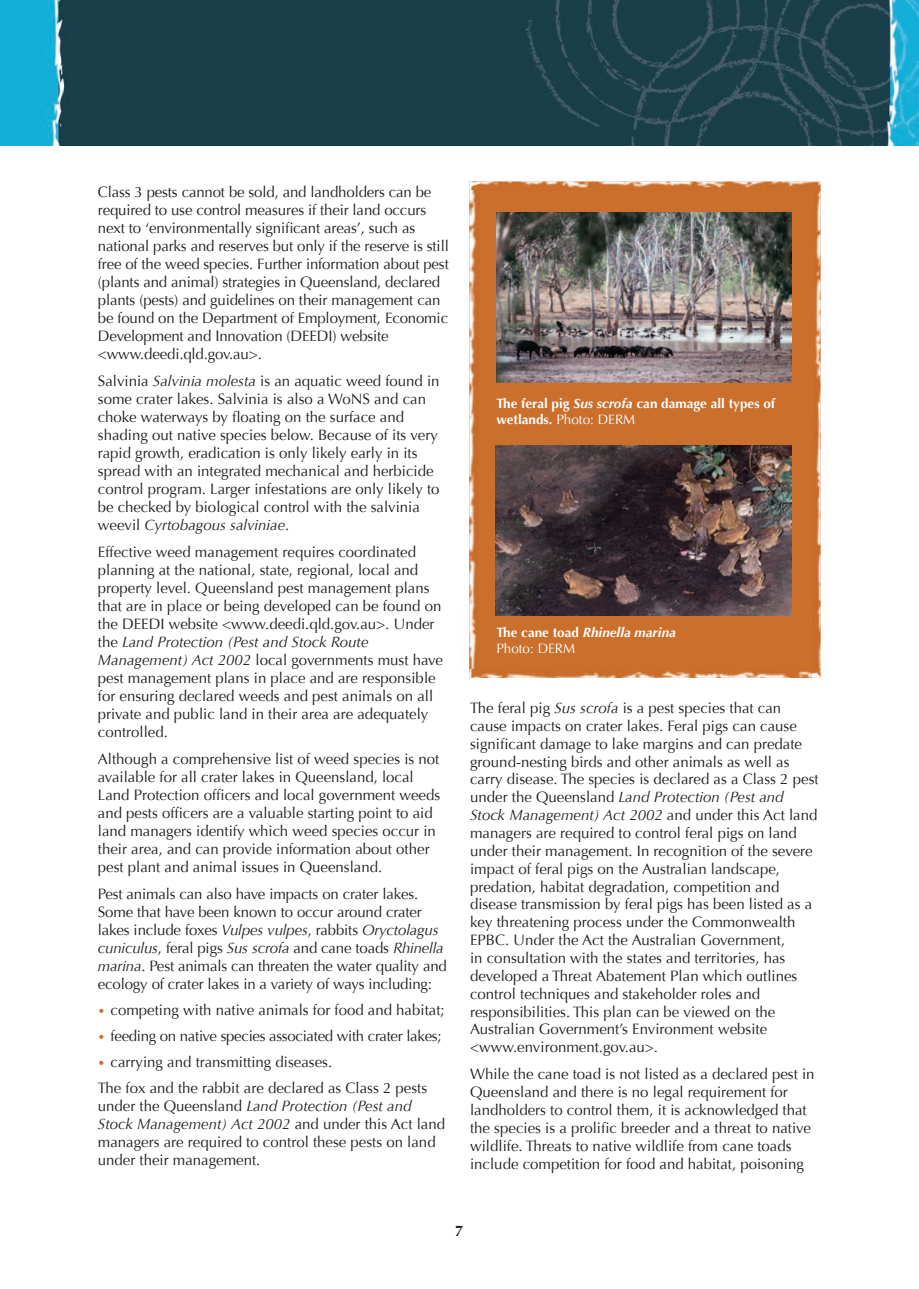
<style>
.page{position:relative;width:919px;height:1289px;background:#fff}
.page>*{position:absolute;margin:0;border:0;box-sizing:border-box;transform-origin:0 0}
.t1{font:15px/18px "Optima";color:#201d1e}
.t2{font:15px "Optima";letter-spacing:-.02em;color:#201d1e}
.t3{font:700 15px "Optima";color:#201d1e}
.t4{font:700 13.5px/16.2px "Optima";color:#fff}
.t5{font:italic 700 13.5px/16.2px "Optima";color:#fff}
.s1{font-style:italic}
.s2{font-size:12px;color:#cb6f2d}
.s3{font-weight:400}
.s4{font-style:normal}
.s5{font-weight:400;font-style:normal}
</style>
<div class="page">
<img style="left:0;top:0;width:918px;height:145px">
<div style="left:469px;top:182px;width:351px;height:495px;background:#cb6f2d"></div>
<img style="left:469px;top:190px;width:8px;height:479px">
<img style="left:469px;top:181px;width:345px;height:1px">
<img style="left:480px;top:182px;width:334px;height:6px">
<svg style="left:469px;top:182px;width:11px;height:8px"></svg>
<img style="left:820px;top:190px;width:1px;height:479px">
<img style="left:815px;top:190px;width:5px;height:479px">
<svg style="left:814px;top:181px;width:7px;height:9px"></svg>
<img style="left:477px;top:677px;width:334px;height:1px">
<img style="left:477px;top:671px;width:334px;height:6px">
<svg style="left:469px;top:669px;width:8px;height:8px"></svg>
<svg style="left:811px;top:669px;width:10px;height:9px"></svg>
<img style="left:496px;top:213px;width:295px;height:170px">
<img style="left:496px;top:445px;width:295px;height:170px">
<p class="t1" style="left:98px;top:183px;width:352px">Class 3 pests cannot be sold, and landholders can be required to use control measures if their land occurs next to ‘environmentally significant areas’, such as national parks and reserves but only if the reserve is still free of the weed species. Further information about pest (plants and animal) strategies in Queensland, declared plants (pests) and guidelines on their management can be found on the Department of Employment, Economic Development and Innovation (DEEDI) website &lt;www.deedi.qld.gov.au&gt;.</p>
<p class="t1" style="left:98px;top:372px;width:343px">Salvinia <span class="s1">Salvinia molesta</span> is an aquatic weed found in some crater lakes. Salvinia is also a WoNS and can choke waterways by floating on the surface and shading out native species below. Because of its very rapid growth, eradication is only likely early in its spread with an integrated mechanical and herbicide control program. Larger infestations are only likely to be checked by biological control with the salvinia weevil <span class="s1">Cyrtobagous salviniae</span>.</p>
<p class="t1" style="left:98px;top:543px;width:346px">Effective weed management requires coordinated planning at the national, state, regional, local and property level. Queensland pest management plans that are in place or being developed can be found on the DEEDI website &lt;www.deedi.qld.gov.au&gt;. Under the <span class="s1">Land Protection (Pest and Stock Route Management) Act 2002</span> local governments must have pest management plans in place and are responsible for ensuring declared weeds and pest animals on all private and public land in their area are adequately controlled.</p>
<p class="t1" style="left:98px;top:750px;width:344px">Although a comprehensive list of weed species is not available for all crater lakes in Queensland, local Land Protection officers and local government weeds and pests officers are a valuable starting point to aid land managers identify which weed species occur in their area, and can provide information about other pest plant and animal issues in Queensland.</p>
<p class="t1" style="left:98px;top:885px;width:350px">Pest animals can also have impacts on crater lakes.<br>Some that have been known to occur around crater lakes include foxes <span class="s1">Vulpes vulpes</span>, rabbits <span class="s1">Oryctolagus cuniculus</span>, feral pigs <span class="s1">Sus scrofa</span> and cane toads <span class="s1">Rhinella marina</span>. Pest animals can threaten the water quality and ecology of crater lakes in a variety of ways including:</p>
<p class="t1" style="left:98px;top:1001px;width:348px"><span class="s2">•</span> competing with native animals for food and habitat;</p>
<p class="t2" style="left:98px;top:1027px;width:345px"><span class="s2">•</span> feeding on native species associated with crater lakes;</p>
<p class="t1" style="left:98px;top:1048px;width:331px;line-height:26.5px"><span class="s2">•</span> carrying and transmitting diseases.<br>The fox and the rabbit are declared as Class 2 pests</p>
<p class="t1" style="left:98px;top:1097px;width:349px">under the Queensland <span class="s1">Land Protection (Pest and Stock Management) Act 2002</span> and under this Act land managers are required to control these pests on land under their management.</p>
<p class="t4" style="left:496px;top:395px;width:280px">The feral pig <span class="s1">Sus scrofa</span> can damage all types of wetlands. <span class="s3">Photo: DERM</span></p>
<p class="t5" style="left:496px;top:624px;width:181px"><span class="s4">The cane toad</span> Rhinella marina<br><span class="s5">Photo: DERM</span></p>
<p class="t1" style="left:470px;top:699px;width:350px">The feral pig <span class="s1">Sus scrofa</span> is a pest species that can cause impacts on crater lakes. Feral pigs can cause significant damage to lake margins and can predate ground-nesting birds and other animals as well as carry disease. The species is declared as a Class 2 pest under the Queensland <span class="s1">Land Protection (Pest and Stock Management) Act 2002</span> and under this Act land managers are required to control feral pigs on land under their management. In recognition of the severe impact of feral pigs on the Australian landscape, predation, habitat degradation, competition and disease transmission by feral pigs has been listed as a key threatening process under the Commonwealth EPBC. Under the Act the Australian Government,<br>in consultation with the states and territories, has developed a Threat Abatement Plan which outlines control techniques and stakeholder roles and responsibilities. This plan can be viewed on the Australian Government’s Environment website &lt;www.environment.gov.au&gt;.</p>
<p class="t1" style="left:470px;top:1065px;width:346px">While the cane toad is not listed as a declared pest in Queensland and there is no legal requirement for landholders to control them, it is acknowledged that the species is a prolific breeder and a threat to native wildlife. Threats to native wildlife from cane toads include competition for food and habitat, poisoning</p>
<p class="t3" style="left:455px;top:1221px;width:10px">7</p>
</div>
